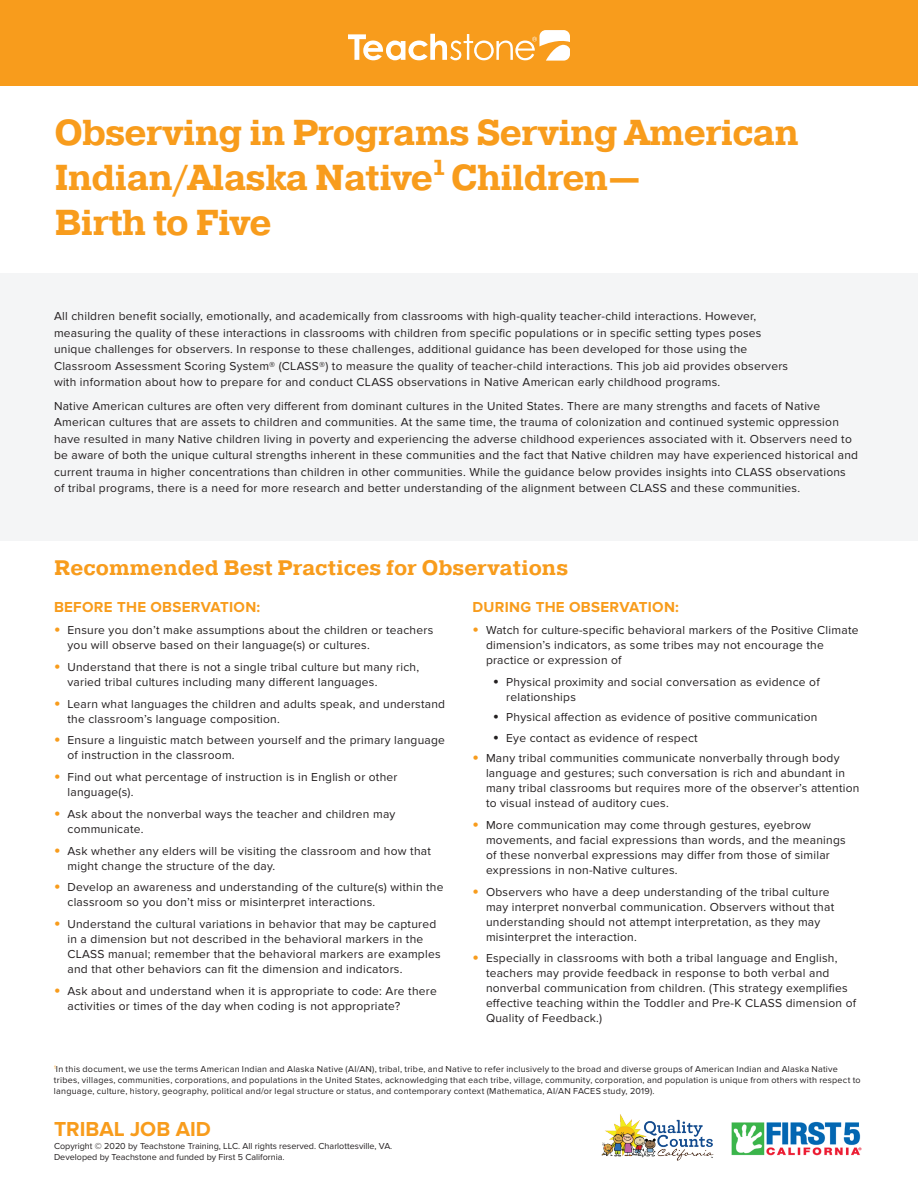
<style>
.page{position:relative;width:918px;height:1188px;background:#fff}
.page>*{position:absolute;margin:0;border:0;box-sizing:border-box;transform-origin:0 0}
.t1{font:700 36px/45px "Pragmatica Slab";letter-spacing:-.025em;color:#f89c1c}
.t2{font:700 21px "Pragmatica Slab";color:#f89c1c}
.t3{font:700 21px "Proxima Nova";color:#f89c1c}
.t4{font:700 15px "Proxima Nova";letter-spacing:.02em;color:#f89c1c}
.t5{font:12px/15px "Proxima Nova";letter-spacing:.02em;color:#231f20}
.t6{font:9px/10.8px "Proxima Nova";letter-spacing:.025em;color:#231f20}
.t7{font:9px/10.8px "Proxima Nova";color:#231f20}
.s1{font-weight:700;font-size:18px;color:#f89c1c}
.s2{font-size:18px}
</style>
<div class="page">
<div style="left:0;top:0;width:918px;height:85px;background:#f89c1c"></div>
<svg style="left:348px;top:30px;width:222px;height:31px"></svg>
<img style="left:601px;top:1114px;width:113px;height:47px">
<img style="left:731px;top:1121px;width:131px;height:35px">
<div style="left:0;top:273px;width:918px;height:268px;background:#f4f5f6"></div>
<h1 class="t1" style="left:54px;top:112px;width:746px">Observing in Programs Serving American<br>Indian/Alaska Native¹ Children—<br>Birth to Five</h1>
<p class="t5" style="left:54px;top:308px;width:736px;line-height:16.5px">All children benefit socially, emotionally, and academically from classrooms with high-quality teacher-child interactions. However, measuring the quality of these interactions in classrooms with children from specific populations or in specific setting types poses unique challenges for observers. In response to these challenges, additional guidance has been developed for those using the Classroom Assessment Scoring System® (CLASS®) to measure the quality of teacher-child interactions. This job aid provides observers with information about how to prepare for and conduct CLASS observations in Native American early childhood programs.</p>
<p class="t5" style="left:54px;top:398px;width:806px;line-height:16.5px">Native American cultures are often very different from dominant cultures in the United States. There are many strengths and facets of Native American cultures that are assets to children and communities. At the same time, the trauma of colonization and continued systemic oppression have resulted in many Native children living in poverty and experiencing the adverse childhood experiences associated with it. Observers need to be aware of both the unique cultural strengths inherent in these communities and the fact that Native children may have experienced historical and current trauma in higher concentrations than children in other communities. While the guidance below provides insights into CLASS observations of tribal programs, there is a need for more research and better understanding of the alignment between CLASS and these communities.</p>
<h2 class="t2" style="left:54px;top:556px;width:516px">Recommended Best Practices for Observations</h2>
<p class="t4" style="left:54px;top:599px;width:208px">BEFORE THE OBSERVATION:</p>
<p class="t5" style="left:68px;top:623px;width:367px;text-indent:-14px"><span class="s1">•</span> Ensure you don’t make assumptions about the children or teachers you will observe based on their language(s) or cultures.</p>
<p class="t5" style="left:68px;top:660px;width:353px;text-indent:-14px"><span class="s1">•</span> Understand that there is not a single tribal culture but many rich, varied tribal cultures including many different languages.</p>
<p class="t5" style="left:68px;top:697px;width:379px;text-indent:-14px"><span class="s1">•</span> Learn what languages the children and adults speak, and understand the classroom’s language composition.</p>
<p class="t5" style="left:68px;top:733px;width:379px;text-indent:-14px"><span class="s1">•</span> Ensure a linguistic match between yourself and the primary language of instruction in the classroom.</p>
<p class="t5" style="left:68px;top:770px;width:332px;text-indent:-14px"><span class="s1">•</span> Find out what percentage of instruction is in English or other language(s).</p>
<p class="t5" style="left:68px;top:807px;width:330px;text-indent:-14px"><span class="s1">•</span> Ask about the nonverbal ways the teacher and children may communicate.</p>
<p class="t5" style="left:68px;top:844px;width:365px;text-indent:-14px"><span class="s1">•</span> Ask whether any elders will be visiting the classroom and how that might change the structure of the day.</p>
<p class="t5" style="left:68px;top:880px;width:378px;text-indent:-14px"><span class="s1">•</span> Develop an awareness and understanding of the culture(s) within the classroom so you don’t miss or misinterpret interactions.</p>
<p class="t5" style="left:68px;top:917px;width:375px;text-indent:-14px"><span class="s1">•</span> Understand the cultural variations in behavior that may be captured in a dimension but not described in the behavioral markers in the CLASS manual; remember that the behavioral markers are examples and that other behaviors can fit the dimension and indicators.</p>
<p class="t5" style="left:68px;top:984px;width:371px;text-indent:-14px"><span class="s1">•</span> Ask about and understand when it is appropriate to code: Are there activities or times of the day when coding is not appropriate?</p>
<p class="t4" style="left:472px;top:599px;width:208px">DURING THE OBSERVATION:</p>
<p class="t5" style="left:486px;top:623px;width:374px;text-indent:-14px"><span class="s1">•</span> Watch for culture-specific behavioral markers of the Positive Climate dimension’s indicators, as some tribes may not encourage the practice or expression of</p>
<p class="t5" style="left:506px;top:675px;width:315px;text-indent:-14px"><span class="s2">•</span> Physical proximity and social conversation as evidence of relationships</p>
<p class="t5" style="left:493px;top:710px;width:326px"><span class="s2">•</span> Physical affection as evidence of positive communication</p>
<p class="t5" style="left:493px;top:731px;width:206px"><span class="s2">•</span> Eye contact as evidence of respect</p>
<p class="t5" style="left:486px;top:751px;width:375px;text-indent:-14px"><span class="s1">•</span> Many tribal communities communicate nonverbally through body language and gestures; such conversation is rich and abundant in many tribal classrooms but requires more of the observer’s attention to visual instead of auditory cues.</p>
<p class="t5" style="left:486px;top:818px;width:361px;text-indent:-14px"><span class="s1">•</span> More communication may come through gestures, eyebrow movements, and facial expressions than words, and the meanings of these nonverbal expressions may differ from those of similar expressions in non-Native cultures.</p>
<p class="t5" style="left:486px;top:885px;width:350px;text-indent:-14px"><span class="s1">•</span> Observers who have a deep understanding of the tribal culture may interpret nonverbal communication. Observers without that understanding should not attempt interpretation, as they may misinterpret the interaction.</p>
<p class="t5" style="left:486px;top:951px;width:372px;text-indent:-14px"><span class="s1">•</span> Especially in classrooms with both a tribal language and English, teachers may provide feedback in response to both verbal and nonverbal communication from children. (This strategy exemplifies effective teaching within the Toddler and Pre-K CLASS dimension of Quality of Feedback.)</p>
<p class="t6" style="left:54px;top:1064px;width:808px"><sup>1</sup>In this document, we use the terms American Indian and Alaska Native (AI/AN), tribal, tribe, and Native to refer inclusively to the broad and diverse groups of American Indian and Alaska Native tribes, villages, communities, corporations, and populations in the United States, acknowledging that each tribe, village, community, corporation, and population is unique from others with respect to language, culture, history, geography, political and/or legal structure or status, and contemporary context (Mathematica, AI/AN FACES study, 2019).</p>
<h2 class="t3" style="left:54px;top:1117px;width:158px">TRIBAL JOB AID</h2>
<p class="t7" style="left:54px;top:1141px;width:340px">Copyright © 2020 by Teachstone Training, LLC. All rights reserved. Charlottesville, VA.<br>Developed by Teachstone and funded by First 5 California.</p>
</div>
